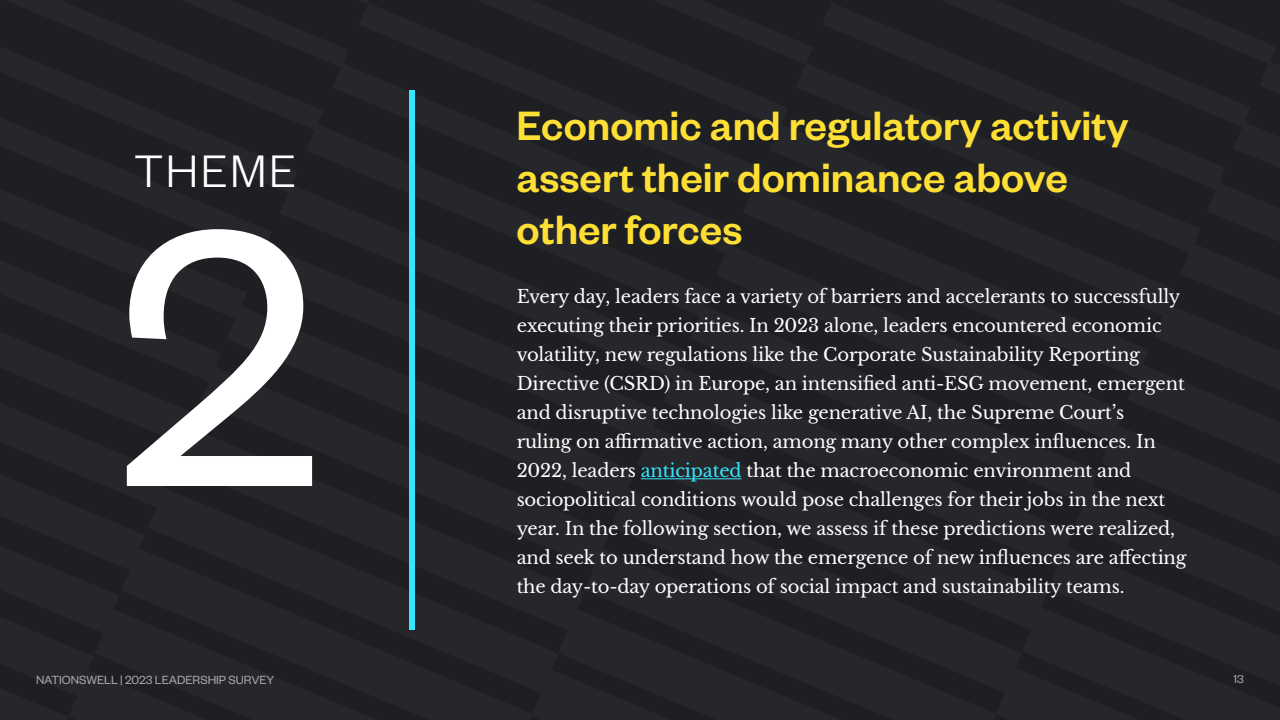
<style>
.page{position:relative;width:1280px;height:720px;background:#232528}
.page>*{position:absolute;margin:0;border:0;box-sizing:border-box;transform-origin:0 0}
.t1{font:400px "Founders Grotesk";color:#fff}
.t2{font:300 50px "Founders Grotesk";letter-spacing:.05em;color:#fff}
.t3{font:500 45px/52px "Founders Grotesk";color:#fddf35}
.t4{font:18px/29px "Libre Baskerville";letter-spacing:-.01em;color:#fff}
.t5{font:13px "Founders Grotesk";color:#fff}
.s1{color:#36e5ff}
</style>
<div class="page">
<hr style="left:641px;top:478px;width:100px;height:1px;background:#36e5ff">
<div style="left:409px;top:90px;width:6px;height:540px;background:#36e5ff"></div>
<h2 class="t2" style="left:135px;top:141px;width:163px">THEME</h2>
<h1 class="t1" style="left:117px;top:114px;width:204px">2</h1>
<h3 class="t3" style="left:517px;top:98px;width:613px">Economic and regulatory activity assert their dominance above other forces</h3>
<p class="t4" style="left:517px;top:283px;width:671px">Every day, leaders face a variety of barriers and accelerants to successfully executing their priorities. In 2023 alone, leaders encountered economic volatility, new regulations like the Corporate Sustainability Reporting Directive (CSRD) in Europe, an intensified anti-ESG movement, emergent and disruptive technologies like generative AI, the Supreme Court’s<br>ruling on affirmative action, among many other complex influences. In 2022, leaders <span class="s1">anticipated</span> that the macroeconomic environment and sociopolitical conditions would pose challenges for their jobs in the next year. In the following section, we assess if these predictions were realized, and seek to understand how the emergence of new influences are affecting the day-to-day operations of social impact and sustainability teams.</p>
<p class="t5" style="left:36px;top:672px;width:240px">NATIONSWELL | 2023 LEADERSHIP SURVEY</p>
<p class="t5" style="left:1234px;top:671px;width:12px">13</p>
</div>
